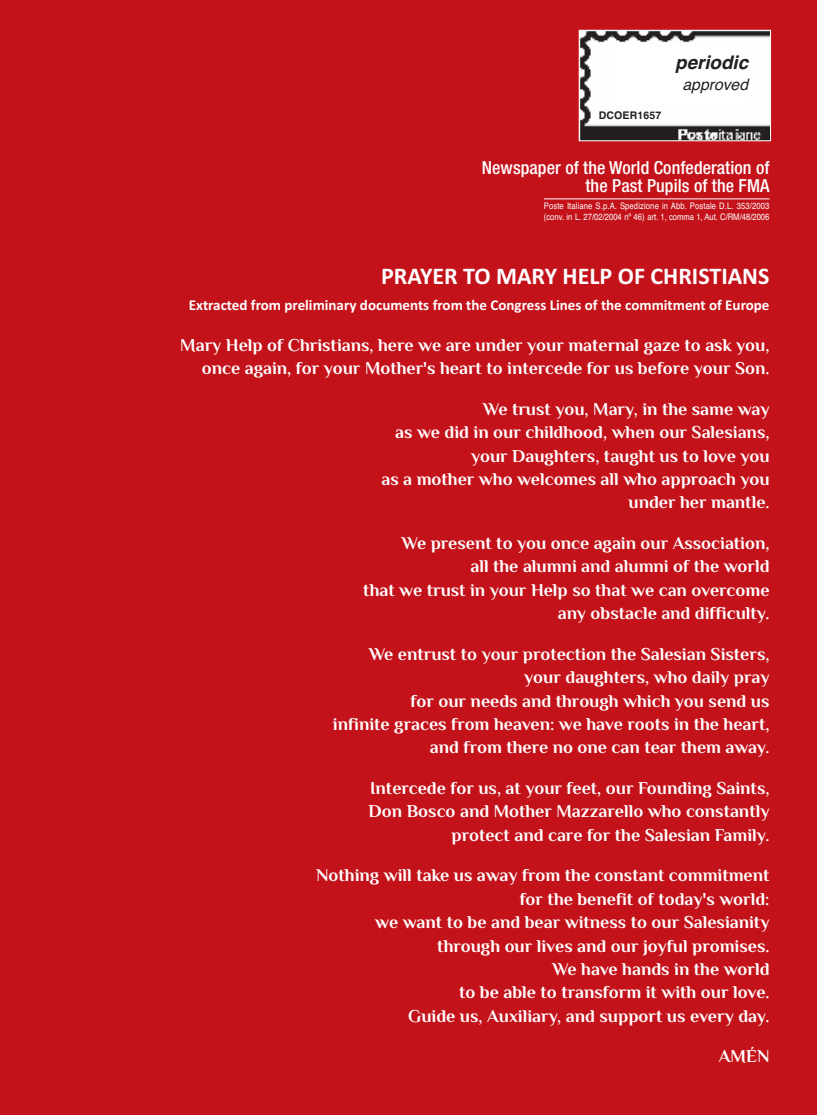
<style>
.page{position:relative;width:817px;height:1115px;background:#fff}
.page>*{position:absolute;margin:0;border:0;box-sizing:border-box;transform-origin:0 0}
.t1{font:700 24px "Calibri";color:#fff}
.t2{font:italic 700 18.75px "Helvetica";color:#231f20}
.t3{font:700 18px/23.4px "Philosopher";color:#fff;text-align:right}
.t4{font:500 condensed 18px/18px "Helvetica Neue";letter-spacing:.005em;color:#fff;text-align:right}
.t5{font:italic 15.75px "Helvetica";color:#231f20}
.t6{font:700 15px "Calibri";color:#fff}
.t7{font:700 10.5px "Helvetica";letter-spacing:.015em;color:#231f20}
.t8{font:9px/11.1px "Helvetica";letter-spacing:.015em;color:#fff;scale:.85 1}
</style>
<div class="page">
<div style="left:0;top:0;width:816px;height:1114px;background:#c4121a"></div>
<img style="left:580px;top:32px;width:188px;height:107px">
<div style="left:578px;top:30px;width:192px;height:111px;border:1px solid #fff"></div>
<hr style="left:543px;top:198px;width:226px;height:1px;background:#fff">
<div style="left:611px;top:47px;width:138px;height:55px;background:#fff"></div>
<p class="t7" style="left:598px;top:109px;width:64px">DCOER1657</p>
<p class="t2" style="left:675px;top:51px;width:74px">periodic</p>
<p class="t5" style="left:682px;top:75px;width:67px">approved</p>
<p class="t4" style="left:481px;top:160px;width:289px">Newspaper of the World Confederation of the Past Pupils of the FMA</p>
<p class="t8" style="left:543px;top:200px;width:267px">Poste Italiane S.p.A. Spedizione in Abb. Postale D.L. 353/2003 (conv. in L. 27/02/2004 nº 46) art. 1, comma 1, Aut. C/RM/48/2006</p>
<h1 class="t1" style="left:381px;top:261px;width:390px">PRAYER TO MARY HELP OF CHRISTIANS</h1>
<p class="t6" style="left:189px;top:296px;width:582px">Extracted from preliminary documents from the Congress Lines of the commitment of Europe</p>
<p class="t3" style="left:180px;top:333px;width:590px">Mary Help of Christians, here we are under your maternal gaze to ask you, once again, for your Mother's heart to intercede for us before your Son.</p>
<p class="t3" style="left:381px;top:397px;width:389px">We trust you, Mary, in the same way<br>as we did in our childhood, when our Salesians, your Daughters, taught us to love you<br>as a mother who welcomes all who approach you under her mantle.</p>
<p class="t3" style="left:363px;top:531px;width:407px">We present to you once again our Association,<br>all the alumni and alumni of the world<br>that we trust in your Help so that we can overcome any obstacle and difficulty.</p>
<p class="t3" style="left:333px;top:642px;width:438px">We entrust to your protection the Salesian Sisters, your daughters, who daily pray<br>for our needs and through which you send us<br>infinite graces from heaven: we have roots in the heart, and from there no one can tear them away.</p>
<p class="t3" style="left:368px;top:776px;width:402px">Intercede for us, at your feet, our Founding Saints,<br>Don Bosco and Mother Mazzarello who constantly protect and care for the Salesian Family.</p>
<p class="t3" style="left:316px;top:863px;width:454px">Nothing will take us away from the constant commitment for the benefit of today's world:<br>we want to be and bear witness to our Salesianity through our lives and our joyful promises.<br>We have hands in the world<br>to be able to transform it with our love.<br>Guide us, Auxiliary, and support us every day.</p>
<p class="t3" style="left:718px;top:1044px;width:52px">AMÉN</p>
</div>
